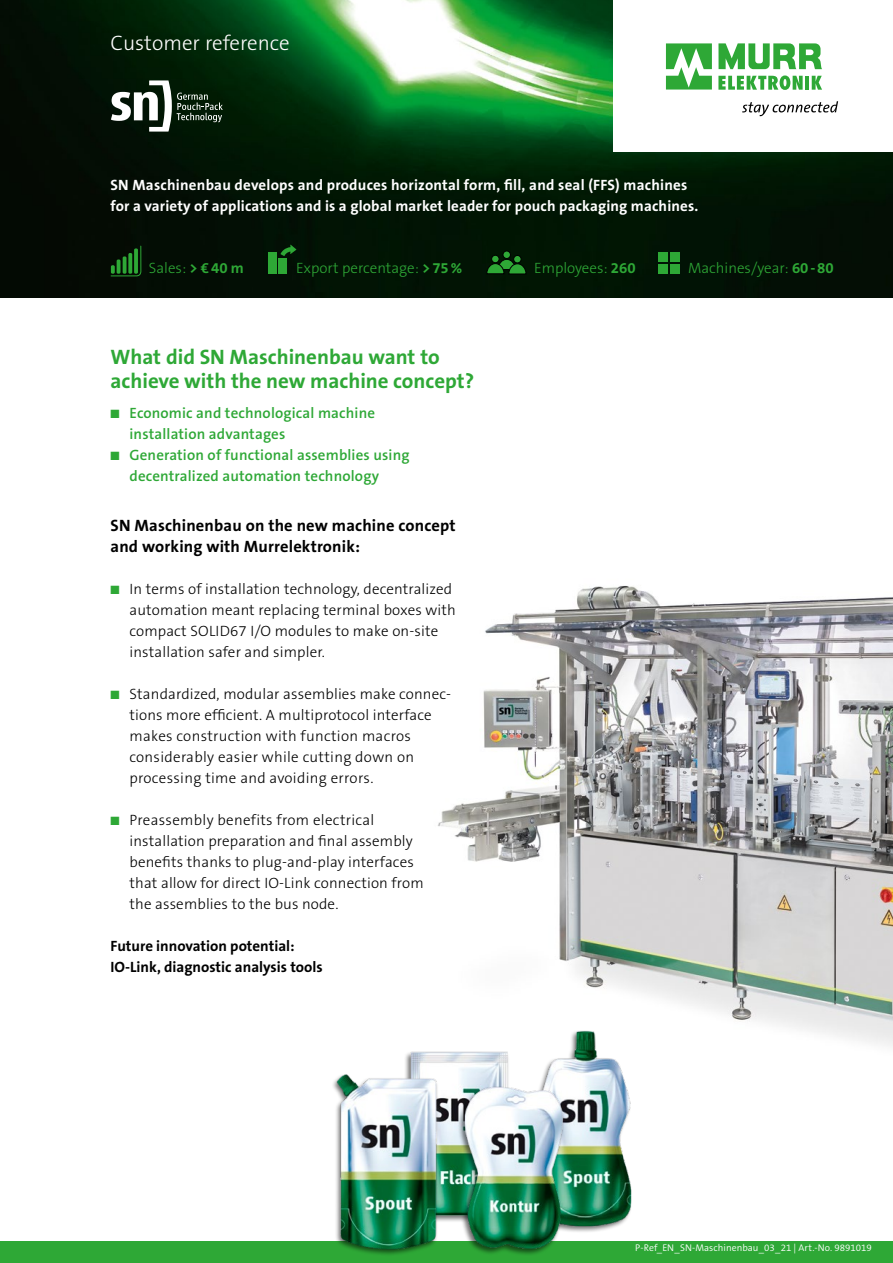
<style>
.page{position:relative;width:893px;height:1263px;background:#fff}
.page>*{position:absolute;margin:0;border:0;box-sizing:border-box;transform-origin:0 0}
.t1{font:700 21px/24px "The Sans B7";color:#2ea836}
.t2{font:300 21px "The Sans B3";color:#fff}
.t3{font:700 16.5px/21px "The Sans B7";letter-spacing:.01em;color:#000}
.t4{font:300 15px/21px "The Sans B3";letter-spacing:.01em;color:#000}
.t5{font:700 15px/21px "The Sans B7";letter-spacing:.01em;color:#fff}
.t6{font:600 15px/21px "The Sans B6";letter-spacing:.01em;color:#2ea836}
.t7{font:300 15px "The Sans B3";color:#2ea836}
.t8{font:700 15px/21px "The Sans B7";color:#000}
.t9{font:300 9.75px "The Sans B4";color:#fff}
.s1{font-family:"The Sans B7";font-weight:700}
.s2{color:#2ea836}
</style>
<div class="page">
<img style="left:438px;top:585px;width:455px;height:461px">
<img style="left:0;top:0;width:893px;height:298px">
<div style="left:613px;top:0;width:280px;height:152px;background:#fff"></div>
<hr style="left:805px;top:76px;width:4px;height:14px;background:#2ea836">
<svg style="left:812px;top:76px;width:10px;height:14px"></svg>
<svg style="left:718px;top:43px;width:104px;height:26px"></svg>
<svg style="left:742px;top:101px;width:96px;height:15px"></svg>
<svg style="left:666px;top:43px;width:46px;height:47px"></svg>
<svg style="left:718px;top:75px;width:85px;height:15px"></svg>
<div style="left:0;top:1242px;width:893px;height:21px;background:#2ea836"></div>
<svg style="left:280px;top:245px;width:16px;height:11px"></svg>
<div style="left:268px;top:252px;width:8px;height:22px;background:#2ea836"></div>
<div style="left:279px;top:258px;width:8px;height:16px;background:#2ea836"></div>
<div style="left:658px;top:252px;width:10px;height:10px;background:#2ea836"></div>
<div style="left:658px;top:264px;width:10px;height:10px;background:#2ea836"></div>
<div style="left:670px;top:252px;width:10px;height:10px;background:#2ea836"></div>
<div style="left:670px;top:264px;width:10px;height:10px;background:#2ea836"></div>
<div style="left:503px;top:251px;width:7px;height:7px;background:#2ea836;border-radius:50%"></div>
<div style="left:503px;top:251px;width:8px;height:8px;border:1px solid #000;border-radius:50%"></div>
<div style="left:514px;top:255px;width:7px;height:8px;background:#2ea836;border-radius:50%"></div>
<div style="left:513px;top:255px;width:8px;height:8px;border:1px solid #000;border-radius:50%"></div>
<div style="left:492px;top:255px;width:7px;height:8px;background:#2ea836;border-radius:50%"></div>
<div style="left:491px;top:255px;width:8px;height:8px;border:1px solid #000;border-radius:50%"></div>
<svg style="left:486px;top:259px;width:41px;height:16px"></svg>
<svg style="left:110px;top:245px;width:32px;height:32px"></svg>
<hr style="left:117px;top:259px;width:3px;height:15px;background:#2ea836;border-radius:2px">
<svg style="left:123px;top:256px;width:4px;height:18px"></svg>
<svg style="left:128px;top:253px;width:4px;height:21px"></svg>
<hr style="left:134px;top:248px;width:4px;height:26px;background:#2ea836;border-radius:2px">
<img style="left:405px;top:1040px;width:119px;height:26px">
<img style="left:310px;top:1062px;width:141px;height:193px">
<img style="left:524px;top:1012px;width:123px;height:230px">
<img style="left:436px;top:1066px;width:156px;height:189px">
<svg style="left:111px;top:81px;width:112px;height:51px"></svg>
<h1 class="t2" style="left:111px;top:32px;width:181px">Customer reference</h1>
<p class="t5" style="left:111px;top:175px;width:589px">SN Maschinenbau develops and produces horizontal form, fill, and seal (FFS) machines for a variety of applications and is a global market leader for pouch packaging machines.</p>
<p class="t7" style="left:149px;top:261px;width:97px">Sales: <span class="s1">&gt; €40 m</span></p>
<p class="t7" style="left:296px;top:261px;width:167px">Export percentage: <span class="s1">&gt;75%</span></p>
<p class="t7" style="left:534px;top:261px;width:103px">Employees: <span class="s1">260</span></p>
<p class="t7" style="left:688px;top:261px;width:147px">Machines/year: <span class="s1">60-80</span></p>
<h1 class="t1" style="left:111px;top:346px;width:365px">What did SN Maschinenbau want to achieve with the new machine concept?</h1>
<p class="t6" style="left:129px;top:403px;width:247px;text-indent:-19px">■ Economic and technological machine installation advantages</p>
<p class="t6" style="left:129px;top:445px;width:282px;text-indent:-19px">■ Generation of functional assemblies using decentralized automation technology</p>
<p class="t3" style="left:111px;top:516px;width:347px">SN Maschinenbau on the new machine concept and working with Murrelektronik:</p>
<p class="t4" style="left:129px;top:579px;width:328px;text-indent:-19px"><span class="s2">■</span> In terms of installation technology, decentralized automation meant replacing terminal boxes with compact SOLID67 I/O modules to make on-site installation safer and simpler.</p>
<p class="t4" style="left:129px;top:684px;width:323px;text-indent:-19px"><span class="s2">■</span> Standardized, modular assemblies make connec&shy;tions more efficient. A multiprotocol interface makes construction with function macros considerably easier while cutting down on processing time and avoiding errors.</p>
<p class="t4" style="left:129px;top:810px;width:296px;text-indent:-19px"><span class="s2">■</span> Preassembly benefits from electrical installation preparation and final assembly benefits thanks to plug-and-play interfaces that allow for direct IO-Link connection from the assemblies to the bus node.</p>
<p class="t8" style="left:111px;top:936px;width:214px">Future innovation potential:<br>IO-Link, diagnostic analysis tools</p>
<p class="t9" style="left:635px;top:1243px;width:238px">P-Ref_EN_SN-Maschinenbau_03_21 | Art.-No. 9891019</p>
</div>
